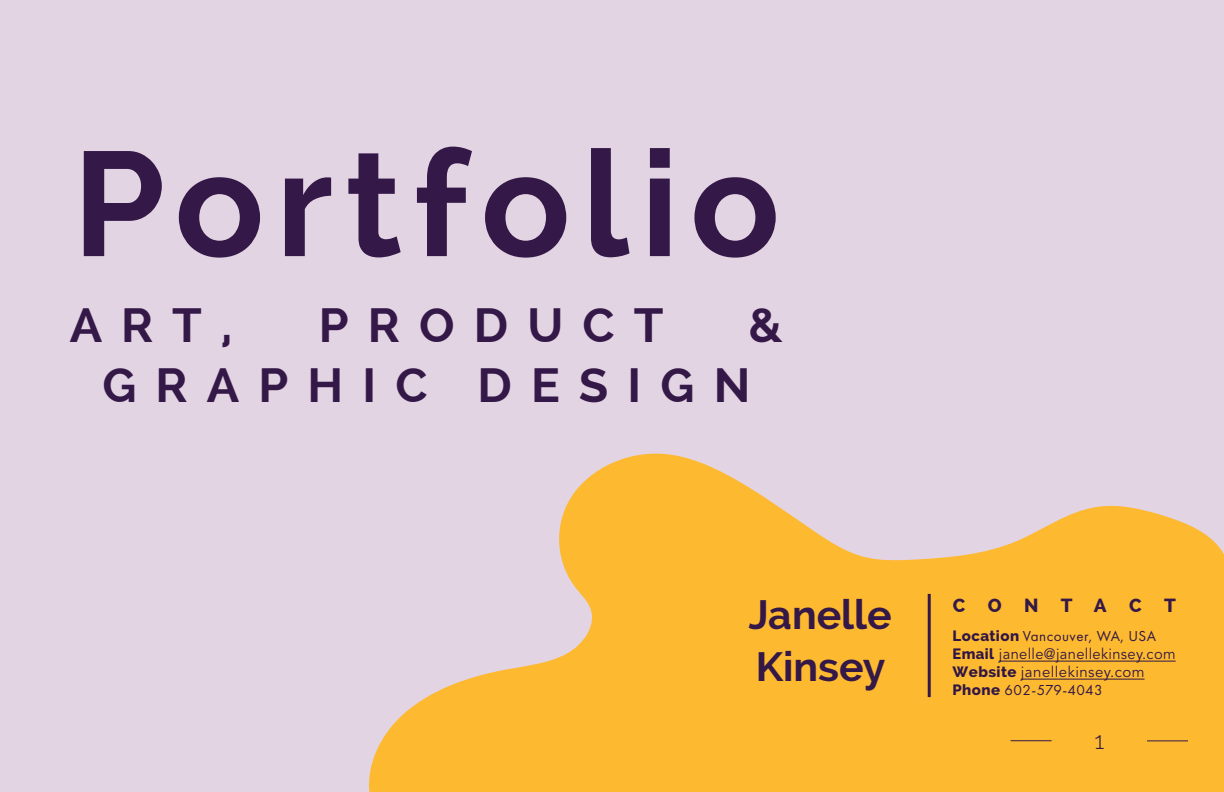
<style>
.page{position:relative;width:1224px;height:792px;background:#e3d4e3}
.page>*{position:absolute;margin:0;border:0;box-sizing:border-box;transform-origin:0 0}
.t1{font:700 148px "Raleway";letter-spacing:.08em;color:#341847}
.t2{font:700 48px/60px "Raleway";letter-spacing:.4em;color:#341847}
.t3{font:700 41px/51.6px "Raleway";color:#341847}
.t4{font:300 24px "Raleway";color:#341847}
.t5{font:800 19px "Raleway";letter-spacing:1.18em;color:#341847}
.t6{font:15px/18px "Avenir";letter-spacing:.025em;color:#321745}
.t7{font:15px "Futura PT";letter-spacing:.03em;color:#311645}
.s1{font-family:"Raleway";font-weight:800}
.s2{font-family:"Raleway";font-weight:800;color:#311645}
</style>
<div class="page">
<svg style="left:369px;top:453px;width:855px;height:339px;fill:#fdb930"></svg>
<hr style="left:928px;top:594px;width:3px;height:103px;background:#341847">
<hr style="left:999px;top:661px;width:177px;height:1px;background:#321745">
<hr style="left:1021px;top:679px;width:124px;height:1px;background:#321745">
<hr style="left:1011px;top:740px;width:41px;height:1px;background:#341847">
<hr style="left:1147px;top:740px;width:41px;height:1px;background:#341847">
<h1 class="t1" style="left:73px;top:120px;width:708px">Portfolio</h1>
<h2 class="t2" style="left:102px;top:295px;width:682px;text-indent:646px">&amp;<br>GRAPHIC DESIGN</h2>
<h2 class="t2" style="left:70px;top:295px;width:164px">ART,</h2>
<h2 class="t2" style="left:319px;top:295px;width:346px">PRODUCT</h2>
<h3 class="t3" style="left:748px;top:589px;width:145px">Janelle<br>Kinsey</h3>
<p class="t5" style="left:953px;top:594px;width:225px">CONTACT</p>
<p class="t7" style="left:953px;top:627px;width:205px"><span class="s1">Location</span> Vancouver, WA, USA</p>
<p class="t6" style="left:953px;top:646px;width:225px"><span class="s2">Email</span> janelle@janellekinsey.com<br><span class="s2">Website</span> janellekinsey.com</p>
<p class="t7" style="left:953px;top:681px;width:152px"><span class="s1">Phone</span> 602-579-4043</p>
<h3 class="t4" style="left:1094px;top:727px;width:11px">1</h3>
</div>
